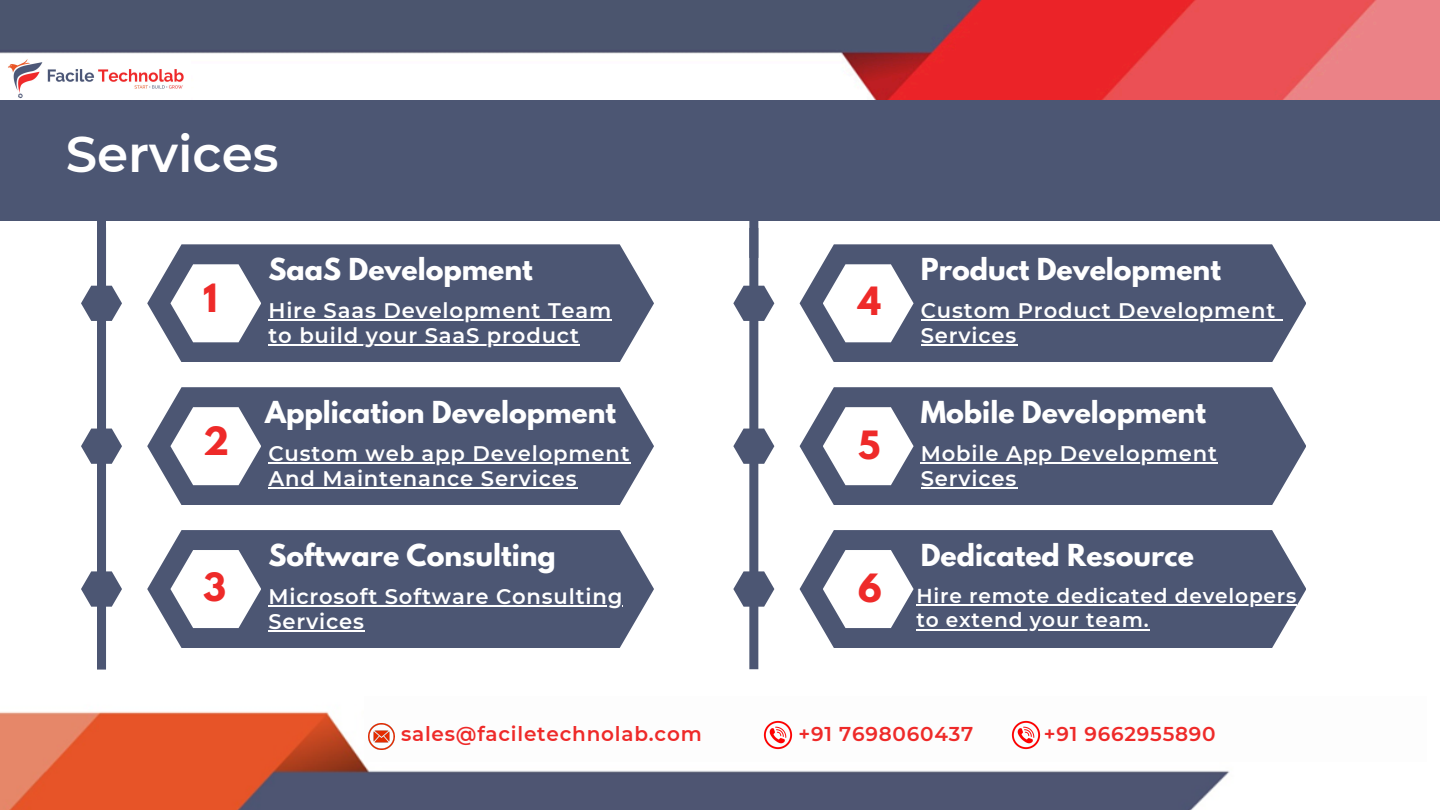
<style>
.page{position:relative;width:1440px;height:810px;background:#fff}
.page>*{position:absolute;margin:0;border:0;box-sizing:border-box;transform-origin:0 0}
.t1{font:600 50px "Montserrat";color:#fff}
.t2{font:700 34.5px "League Spartan";color:#ee2a29}
.t3{font:700 26.8px "League Spartan";color:#fff}
.t4{font:600 21.1px/25.2px "Montserrat";letter-spacing:.04em;color:#fff}
.t5{font:600 20.1px "Montserrat";letter-spacing:.04em;color:#fff}
.t6{font:600 20px "Montserrat";letter-spacing:.04em;color:#ee2a29}
</style>
<div class="page">
<div style="left:749px;top:228px;width:9px;height:441px;background:#4c5673"></div>
<svg style="left:733px;top:286px;width:41px;height:35px"></svg>
<svg style="left:733px;top:429px;width:41px;height:35px"></svg>
<svg style="left:733px;top:571px;width:41px;height:36px"></svg>
<svg style="left:800px;top:244px;width:506px;height:118px;background:#5a637e"></svg>
<svg style="left:800px;top:387px;width:506px;height:118px;background:#5a637d"></svg>
<svg style="left:800px;top:530px;width:506px;height:118px;background:#5a637e"></svg>
<svg style="left:823px;top:264px;width:91px;height:78px"></svg>
<svg style="left:823px;top:407px;width:91px;height:78px"></svg>
<svg style="left:823px;top:550px;width:91px;height:78px"></svg>
<img style="left:0;top:0;width:1440px;height:100px">
<img style="left:0;top:58px;width:190px;height:42px">
<img style="left:0;top:711px;width:1230px;height:99px">
<div style="left:364px;top:696px;width:1062px;height:65px;background:#fdfdfd"></div>
<svg style="left:81px;top:286px;width:41px;height:35px"></svg>
<svg style="left:81px;top:429px;width:41px;height:35px"></svg>
<svg style="left:81px;top:571px;width:41px;height:36px"></svg>
<svg style="left:147px;top:244px;width:507px;height:118px;background:#5b647f"></svg>
<svg style="left:147px;top:387px;width:507px;height:118px;background:#5a637e"></svg>
<svg style="left:147px;top:530px;width:507px;height:118px;background:#5a637e"></svg>
<svg style="left:170px;top:264px;width:91px;height:78px"></svg>
<svg style="left:170px;top:407px;width:91px;height:78px"></svg>
<svg style="left:170px;top:550px;width:91px;height:78px"></svg>
<img style="left:763px;top:720px;width:30px;height:30px">
<hr style="left:921px;top:319px;width:355px;height:2px;background:#fff">
<svg style="left:1276px;top:319px;width:7px;height:2px"></svg>
<hr style="left:921px;top:345px;width:96px;height:1px;background:#fff">
<hr style="left:921px;top:462px;width:297px;height:2px;background:#fff">
<hr style="left:921px;top:487px;width:96px;height:2px;background:#fff">
<hr style="left:916px;top:604px;width:381px;height:2px;background:#fff">
<hr style="left:916px;top:629px;width:234px;height:1px;background:#fff">
<hr style="left:268px;top:319px;width:344px;height:2px;background:#fff">
<hr style="left:268px;top:345px;width:312px;height:1px;background:#fff">
<hr style="left:268px;top:462px;width:363px;height:2px;background:#fff">
<hr style="left:268px;top:487px;width:309px;height:2px;background:#fff">
<hr style="left:268px;top:605px;width:355px;height:2px;background:#fff">
<hr style="left:268px;top:630px;width:97px;height:2px;background:#fff">
<img style="left:1011px;top:720px;width:30px;height:30px">
<img style="left:368px;top:723px;width:27px;height:26px">
<div style="left:0;top:100px;width:1440px;height:121px;background:#4c5673"></div>
<div style="left:97px;top:228px;width:9px;height:441px;background:#4c5673"></div>
<div style="left:97px;top:196px;width:9px;height:78px;background:#4c5673"></div>
<div style="left:749px;top:180px;width:9px;height:78px;background:#4c5673"></div>
<h1 class="t1" style="left:66px;top:124px;width:214px">Services</h1>
<p class="t2" style="left:203px;top:281px;width:16px">1</p>
<p class="t3" style="left:269px;top:256px;width:266px">SaaS Development</p>
<h2 class="t4" style="left:268px;top:298px;width:345px">Hire Saas Development Team</h2>
<p class="t4" style="left:268px;top:323px;width:312px">to build your SaaS product</p>
<p class="t2" style="left:858px;top:284px;width:24px">4</p>
<h2 class="t3" style="left:921px;top:256px;width:302px">Product Development</h2>
<p class="t4" style="left:921px;top:298px;width:356px">Custom Product Development</p>
<p class="t4" style="left:921px;top:323px;width:97px">Services</p>
<p class="t2" style="left:203px;top:424px;width:27px">2</p>
<p class="t3" style="left:265px;top:399px;width:352px">Application Development</p>
<h2 class="t4" style="left:268px;top:441px;width:363px">Custom web app Development<br>And Maintenance Services</h2>
<p class="t2" style="left:858px;top:427px;width:24px">5</p>
<p class="t3" style="left:921px;top:399px;width:287px">Mobile Development</p>
<p class="t4" style="left:921px;top:441px;width:298px">Mobile App Development<br>Services</p>
<p class="t2" style="left:203px;top:570px;width:24px">3</p>
<p class="t3" style="left:268px;top:542px;width:289px">Software Consulting</p>
<p class="t4" style="left:268px;top:584px;width:355px">Microsoft Software Consulting<br>Services</p>
<p class="t2" style="left:858px;top:571px;width:25px">6</p>
<h2 class="t3" style="left:921px;top:542px;width:275px">Dedicated Resource</h2>
<p class="t5" style="left:916px;top:584px;width:382px">Hire remote dedicated developers</p>
<h2 class="t5" style="left:916px;top:608px;width:234px">to extend your team.</h2>
<p class="t6" style="left:401px;top:722px;width:302px">sales@faciletechnolab.com</p>
<h2 class="t6" style="left:799px;top:722px;width:176px">+91 7698060437</h2>
<h2 class="t6" style="left:1044px;top:722px;width:174px">+91 9662955890</h2>
</div>
